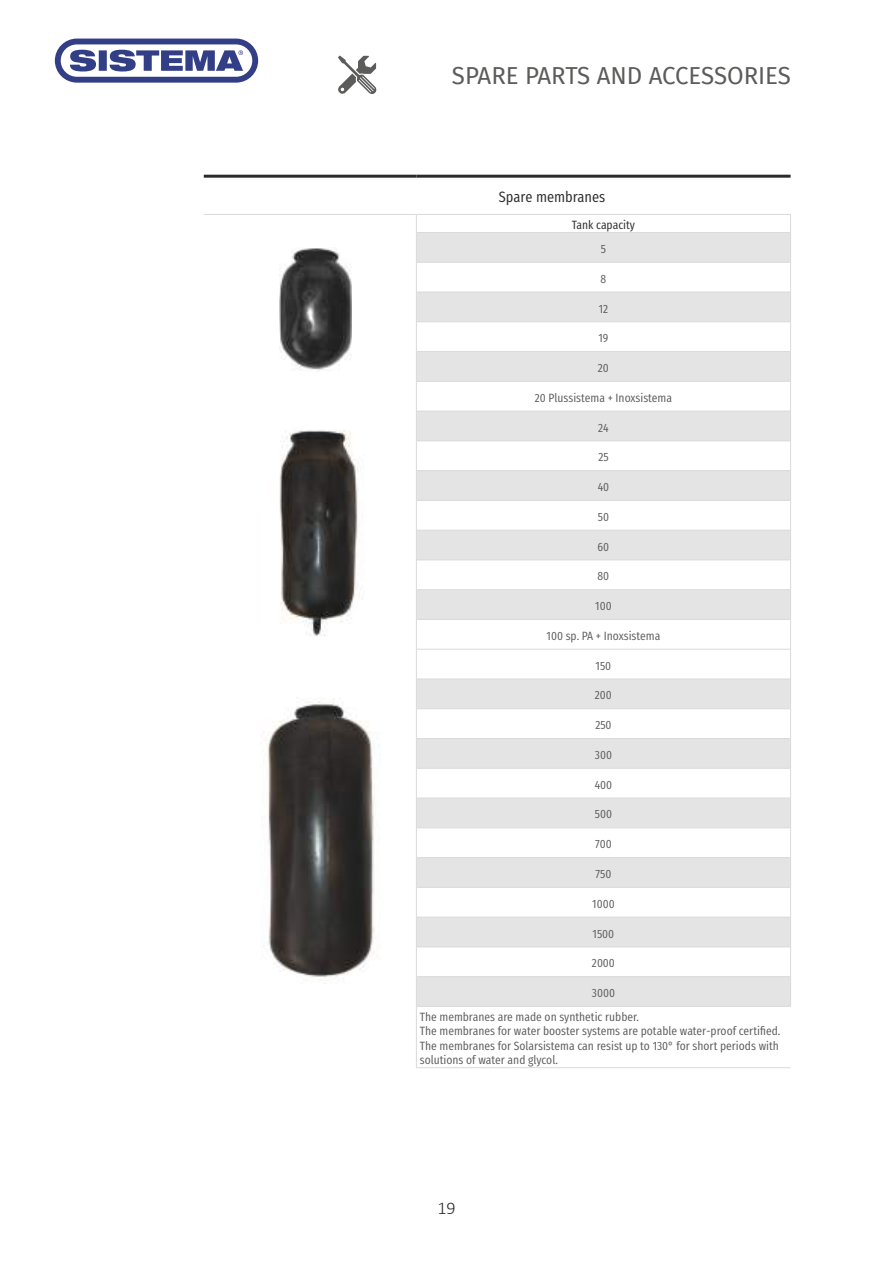
<style>
.page{position:relative;width:893px;height:1263px;background:#fff}
.page>*{position:absolute;margin:0;border:0;box-sizing:border-box;transform-origin:0 0}
.t1{font:24px "Fira Sans";color:#5c5c5b}
.t2{font:300 18px "Calibri";color:#2b2b2a}
.t3{font:15px "Fira Sans Condensed";color:#2b2b2a}
.t4{font:12px/14.4px "Fira Sans Condensed";color:#5c5c5b}
.t5{font:12px "Fira Sans Condensed";color:#2b2b2a}
</style>
<div class="page">
<svg style="left:417px;top:233px;width:373px;height:773px"></svg>
<hr style="left:790px;top:262px;width:1px;height:30px;background:#dbdada">
<hr style="left:790px;top:322px;width:1px;height:30px;background:#dbdada">
<hr style="left:790px;top:381px;width:1px;height:30px;background:#dbdada">
<hr style="left:790px;top:441px;width:1px;height:30px;background:#dbdada">
<hr style="left:790px;top:500px;width:1px;height:30px;background:#dbdada">
<hr style="left:790px;top:560px;width:1px;height:30px;background:#dbdada">
<hr style="left:417px;top:232px;width:373px;height:1px;background:#dbdada">
<hr style="left:790px;top:232px;width:1px;height:30px;background:#dbdada">
<hr style="left:417px;top:262px;width:373px;height:1px;background:#dbdada">
<hr style="left:417px;top:292px;width:373px;height:1px;background:#dbdada">
<hr style="left:790px;top:292px;width:1px;height:30px;background:#dbdada">
<hr style="left:417px;top:321px;width:373px;height:1px;background:#dbdada">
<hr style="left:417px;top:351px;width:373px;height:1px;background:#dbdada">
<svg style="left:790px;top:352px;width:1px;height:29px"></svg>
<hr style="left:417px;top:381px;width:373px;height:1px;background:#dbdada">
<hr style="left:417px;top:411px;width:373px;height:1px;background:#dbdada">
<hr style="left:790px;top:411px;width:1px;height:30px;background:#dbdada">
<hr style="left:417px;top:440px;width:373px;height:1px;background:#dbdada">
<hr style="left:417px;top:470px;width:373px;height:1px;background:#dbdada">
<svg style="left:790px;top:471px;width:1px;height:29px"></svg>
<hr style="left:417px;top:500px;width:373px;height:1px;background:#dbdada">
<hr style="left:417px;top:530px;width:373px;height:1px;background:#dbdada">
<hr style="left:790px;top:530px;width:1px;height:30px;background:#dbdada">
<hr style="left:417px;top:559px;width:373px;height:1px;background:#dbdada">
<hr style="left:417px;top:589px;width:373px;height:1px;background:#dbdada">
<svg style="left:790px;top:590px;width:1px;height:29px"></svg>
<hr style="left:790px;top:619px;width:1px;height:30px;background:#dbdada">
<hr style="left:790px;top:649px;width:1px;height:30px;background:#dbdada">
<svg style="left:790px;top:709px;width:1px;height:29px"></svg>
<hr style="left:790px;top:768px;width:1px;height:30px;background:#dbdada">
<svg style="left:790px;top:828px;width:1px;height:29px"></svg>
<hr style="left:790px;top:887px;width:1px;height:30px;background:#dbdada">
<hr style="left:790px;top:947px;width:1px;height:30px;background:#dbdada">
<hr style="left:417px;top:619px;width:373px;height:1px;background:#dbdada">
<hr style="left:417px;top:649px;width:373px;height:1px;background:#dbdada">
<hr style="left:417px;top:678px;width:373px;height:1px;background:#dbdada">
<hr style="left:790px;top:679px;width:1px;height:30px;background:#dbdada">
<hr style="left:417px;top:708px;width:373px;height:1px;background:#dbdada">
<hr style="left:417px;top:738px;width:373px;height:1px;background:#dbdada">
<hr style="left:790px;top:738px;width:1px;height:30px;background:#dbdada">
<hr style="left:417px;top:768px;width:373px;height:1px;background:#dbdada">
<hr style="left:417px;top:798px;width:373px;height:1px;background:#dbdada">
<hr style="left:790px;top:798px;width:1px;height:30px;background:#dbdada">
<hr style="left:417px;top:827px;width:373px;height:1px;background:#dbdada">
<hr style="left:417px;top:857px;width:373px;height:1px;background:#dbdada">
<hr style="left:790px;top:857px;width:1px;height:30px;background:#dbdada">
<hr style="left:417px;top:887px;width:373px;height:1px;background:#dbdada">
<hr style="left:417px;top:917px;width:373px;height:1px;background:#dbdada">
<hr style="left:790px;top:917px;width:1px;height:30px;background:#dbdada">
<hr style="left:417px;top:946px;width:373px;height:1px;background:#dbdada">
<hr style="left:417px;top:976px;width:373px;height:1px;background:#dbdada">
<svg style="left:790px;top:977px;width:1px;height:29px"></svg>
<hr style="left:204px;top:175px;width:212px;height:3px;background:#2b2b2a">
<hr style="left:416px;top:175px;width:375px;height:3px;background:#2b2b2a">
<hr style="left:204px;top:214px;width:212px;height:1px;background:#dbdada">
<hr style="left:416px;top:232px;width:1px;height:30px;background:#dbdada">
<hr style="left:416px;top:262px;width:1px;height:30px;background:#dbdada">
<hr style="left:416px;top:292px;width:1px;height:30px;background:#dbdada">
<hr style="left:416px;top:322px;width:1px;height:30px;background:#dbdada">
<svg style="left:416px;top:352px;width:1px;height:29px"></svg>
<hr style="left:416px;top:381px;width:1px;height:30px;background:#dbdada">
<hr style="left:416px;top:411px;width:1px;height:30px;background:#dbdada">
<hr style="left:416px;top:441px;width:1px;height:30px;background:#dbdada">
<svg style="left:416px;top:471px;width:1px;height:29px"></svg>
<hr style="left:416px;top:500px;width:1px;height:30px;background:#dbdada">
<hr style="left:416px;top:530px;width:1px;height:30px;background:#dbdada">
<hr style="left:416px;top:560px;width:1px;height:30px;background:#dbdada">
<svg style="left:416px;top:590px;width:1px;height:29px"></svg>
<hr style="left:416px;top:619px;width:1px;height:30px;background:#dbdada">
<hr style="left:416px;top:649px;width:1px;height:30px;background:#dbdada">
<hr style="left:416px;top:679px;width:1px;height:30px;background:#dbdada">
<svg style="left:416px;top:709px;width:1px;height:29px"></svg>
<hr style="left:416px;top:738px;width:1px;height:30px;background:#dbdada">
<hr style="left:416px;top:768px;width:1px;height:30px;background:#dbdada">
<hr style="left:416px;top:798px;width:1px;height:30px;background:#dbdada">
<svg style="left:416px;top:828px;width:1px;height:29px"></svg>
<hr style="left:416px;top:857px;width:1px;height:30px;background:#dbdada">
<hr style="left:416px;top:887px;width:1px;height:30px;background:#dbdada">
<hr style="left:416px;top:917px;width:1px;height:30px;background:#dbdada">
<hr style="left:416px;top:947px;width:1px;height:30px;background:#dbdada">
<svg style="left:416px;top:977px;width:1px;height:29px"></svg>
<hr style="left:416px;top:214px;width:375px;height:1px;background:#dbdada">
<svg style="left:790px;top:215px;width:1px;height:17px"></svg>
<svg style="left:416px;top:215px;width:1px;height:17px"></svg>
<hr style="left:417px;top:1006px;width:374px;height:1px;background:#dbdada">
<hr style="left:416px;top:1067px;width:375px;height:1px;background:#dbdada">
<hr style="left:416px;top:1006px;width:1px;height:61px;background:#dbdada">
<svg style="left:338px;top:56px;width:39px;height:38px"></svg>
<img style="left:280px;top:248px;width:71px;height:122px">
<img style="left:279px;top:430px;width:84px;height:206px">
<img style="left:263px;top:699px;width:116px;height:280px">
<svg style="left:55px;top:39px;width:203px;height:44px"></svg>
<h1 class="t1" style="left:452px;top:57px;width:340px">SPARE PARTS AND ACCESSORIES</h1>
<p class="t3" style="left:499px;top:183px;width:108px">Spare membranes</p>
<p class="t5" style="left:572px;top:214px;width:65px">Tank capacity</p>
<p class="t4" style="left:601px;top:240px;width:7px">5</p>
<p class="t4" style="left:601px;top:270px;width:7px">8</p>
<p class="t4" style="left:599px;top:300px;width:11px">12</p>
<p class="t4" style="left:598px;top:330px;width:11px">19</p>
<p class="t4" style="left:598px;top:359px;width:13px">20</p>
<p class="t4" style="left:535px;top:389px;width:139px">20 Plussistema + Inoxsistema</p>
<p class="t4" style="left:598px;top:419px;width:12px">24</p>
<p class="t4" style="left:598px;top:449px;width:12px">25</p>
<p class="t4" style="left:598px;top:478px;width:13px">40</p>
<p class="t4" style="left:598px;top:508px;width:13px">50</p>
<p class="t4" style="left:598px;top:538px;width:13px">60</p>
<p class="t4" style="left:598px;top:568px;width:13px">80</p>
<p class="t4" style="left:595px;top:597px;width:18px">100</p>
<p class="t4" style="left:547px;top:627px;width:115px">100 sp. PA + Inoxsistema</p>
<p class="t4" style="left:596px;top:657px;width:17px">150</p>
<p class="t4" style="left:595px;top:687px;width:19px">200</p>
<p class="t4" style="left:595px;top:716px;width:18px">250</p>
<p class="t4" style="left:595px;top:746px;width:19px">300</p>
<p class="t4" style="left:595px;top:776px;width:19px">400</p>
<p class="t4" style="left:595px;top:806px;width:19px">500</p>
<p class="t4" style="left:595px;top:835px;width:18px">700</p>
<p class="t4" style="left:596px;top:865px;width:17px">750</p>
<p class="t4" style="left:592px;top:895px;width:24px">1000</p>
<p class="t4" style="left:593px;top:925px;width:23px">1500</p>
<p class="t4" style="left:592px;top:955px;width:24px">2000</p>
<p class="t4" style="left:420px;top:980px;width:221px;line-height:23.9px;text-indent:172px">3000<br>The membranes are made on synthetic rubber.</p>
<p class="t4" style="left:420px;top:1023px;width:362px">The membranes for water booster systems are potable water-proof certified.<br>The membranes for Solarsistema can resist up to 130° for short periods with solutions of water and glycol.</p>
<h2 class="t2" style="left:437px;top:1197px;width:20px">19</h2>
</div>
